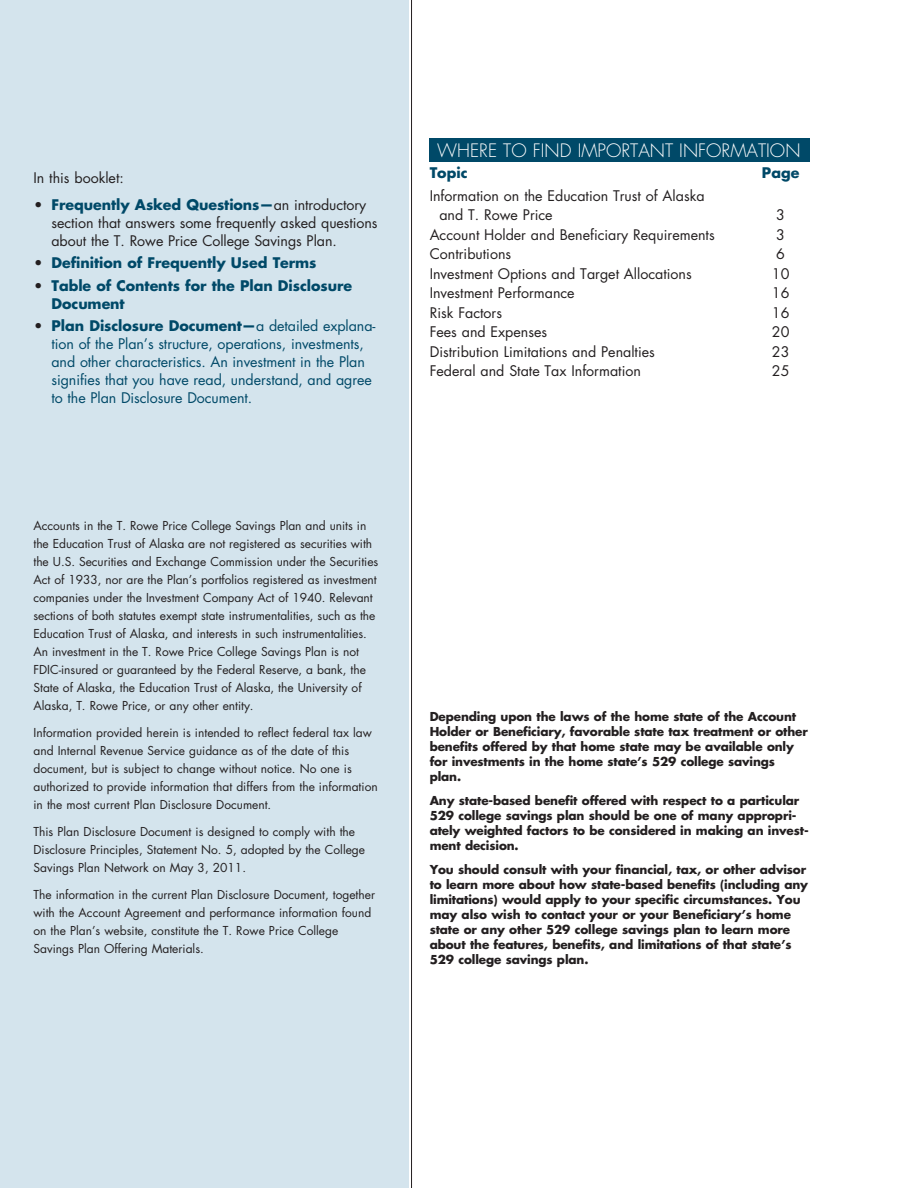
<style>
.page{position:relative;width:918px;height:1188px;background:#fff}
.page>*{position:absolute;margin:0;border:0;box-sizing:border-box;transform-origin:0 0}
.t1{font:300 18px "Futura Std";color:#fff}
.t2{font:14.25px/18px "Futura Std";color:#231f20}
.t3{font:14.25px/18px "Futura Std";letter-spacing:-.005em;color:#004968}
.t4{font:700 14.25px/18px "Futura Std";letter-spacing:-.005em;color:#004968}
.t5{font:12px/18px "Futura Std";color:#231f20}
.t6{font:700 12px/15px "Futura Std";letter-spacing:-.01em;color:#231f20}
.s1{font-weight:700}
.s2{font-weight:700;color:#004968}
.s3{color:#231f20}
.s4{font-weight:700;color:#231f20}
</style>
<div class="page">
<div style="left:430px;top:138px;width:380px;height:24px;background:#004968"></div>
<div style="left:0;top:0;width:409px;height:1188px;background:#d4e4ed"></div>
<hr style="left:411px;top:0;width:1px;height:1188px;background:#231f20">
<p class="t2" style="left:34px;top:169px;width:92px">In this booklet:</p>
<p class="t2" style="left:52px;top:196px;width:328px;text-indent:-18px"><span class="s1">•</span> <span class="s2">Frequently Asked Questions—</span>an introductory section that answers some frequently asked questions about the T. Rowe Price College Savings Plan.</p>
<p class="t4" style="left:34px;top:254px;width:285px"><span class="s3">•</span> Definition of Frequently Used Terms</p>
<p class="t4" style="left:52px;top:276px;width:302px;text-indent:-18px"><span class="s3">•</span> Table of Contents for the Plan Disclosure<br>Document</p>
<p class="t3" style="left:52px;top:317px;width:325px;text-indent:-18px"><span class="s4">•</span> <span class="s1">Plan Disclosure Document—</span>a detailed explana&shy;tion of the Plan’s structure, operations, investments, and other characteristics. An investment in the Plan signifies that you have read, understand, and agree to the Plan Disclosure Document.</p>
<p class="t5" style="left:34px;top:517px;width:346px">Accounts in the T. Rowe Price College Savings Plan and units in the Education Trust of Alaska are not registered as securities with the U.S. Securities and Exchange Commission under the Securities Act of 1933, nor are the Plan’s portfolios registered as investment companies under the Investment Company Act of 1940. Relevant sections of both statutes exempt state instrumentalities, such as the Education Trust of Alaska, and interests in such instrumentalities.<br>An investment in the T. Rowe Price College Savings Plan is not FDIC-insured or guaranteed by the Federal Reserve, a bank, the State of Alaska, the Education Trust of Alaska, the University of Alaska, T. Rowe Price, or any other entity.</p>
<p class="t5" style="left:34px;top:724px;width:346px">Information provided herein is intended to reflect federal tax law and Internal Revenue Service guidance as of the date of this document, but is subject to change without notice. No one is authorized to provide information that differs from the information in the most current Plan Disclosure Document.</p>
<p class="t5" style="left:34px;top:823px;width:333px">This Plan Disclosure Document is designed to comply with the<br>Disclosure Principles, Statement No. 5, adopted by the College<br>Savings Plan Network on May 3, 2011.</p>
<p class="t5" style="left:34px;top:886px;width:343px">The information in the current Plan Disclosure Document, together with the Account Agreement and performance information found on the Plan’s website, constitute the T. Rowe Price College Savings Plan Offering Materials.</p>
<h1 class="t1" style="left:437px;top:140px;width:365px">WHERE TO FIND IMPORTANT INFORMATION</h1>
<p class="t4" style="left:430px;top:164px;width:39px">Topic</p>
<p class="t4" style="left:762px;top:164px;width:39px">Page</p>
<p class="t2" style="left:439px;top:186px;width:267px;line-height:19.5px;text-indent:-10px">Information on the Education Trust of Alaska and T. Rowe Price</p>
<p class="t2" style="left:776px;top:206px;width:10px">3</p>
<p class="t2" style="left:430px;top:226px;width:287px">Account Holder and Beneficiary Requirements</p>
<p class="t2" style="left:776px;top:226px;width:10px">3</p>
<p class="t2" style="left:430px;top:245px;width:83px">Contributions</p>
<p class="t2" style="left:776px;top:245px;width:10px">6</p>
<p class="t2" style="left:430px;top:265px;width:264px">Investment Options and Target Allocations</p>
<p class="t2" style="left:772px;top:265px;width:19px">10</p>
<p class="t2" style="left:430px;top:284px;width:147px">Investment Performance</p>
<p class="t2" style="left:772px;top:284px;width:19px">16</p>
<p class="t2" style="left:430px;top:303px;width:74px">Risk Factors</p>
<p class="t2" style="left:772px;top:303px;width:19px">16</p>
<p class="t2" style="left:430px;top:323px;width:119px">Fees and Expenses</p>
<p class="t2" style="left:772px;top:323px;width:19px">20</p>
<p class="t2" style="left:430px;top:342px;width:227px">Distribution Limitations and Penalties</p>
<p class="t2" style="left:772px;top:342px;width:19px">23</p>
<p class="t2" style="left:430px;top:362px;width:213px">Federal and State Tax Information</p>
<p class="t2" style="left:772px;top:362px;width:19px">25</p>
<p class="t6" style="left:430px;top:709px;width:380px">Depending upon the laws of the home state of the Account Holder or Beneficiary, favorable state tax treatment or other benefits offered by that home state may be available only for investments in the home state’s 529 college savings plan.</p>
<p class="t6" style="left:430px;top:793px;width:381px">Any state-based benefit offered with respect to a particular 529 college savings plan should be one of many appropri&shy;ately weighted factors to be considered in making an invest&shy;ment decision.</p>
<p class="t6" style="left:430px;top:862px;width:380px">You should consult with your financial, tax, or other advisor to learn more about how state-based benefits (including any limitations) would apply to your specific circumstances. You may also wish to contact your or your Beneficiary’s home state or any other 529 college savings plan to learn more about the features, benefits, and limitations of that state’s 529 college savings plan.</p>
</div>
